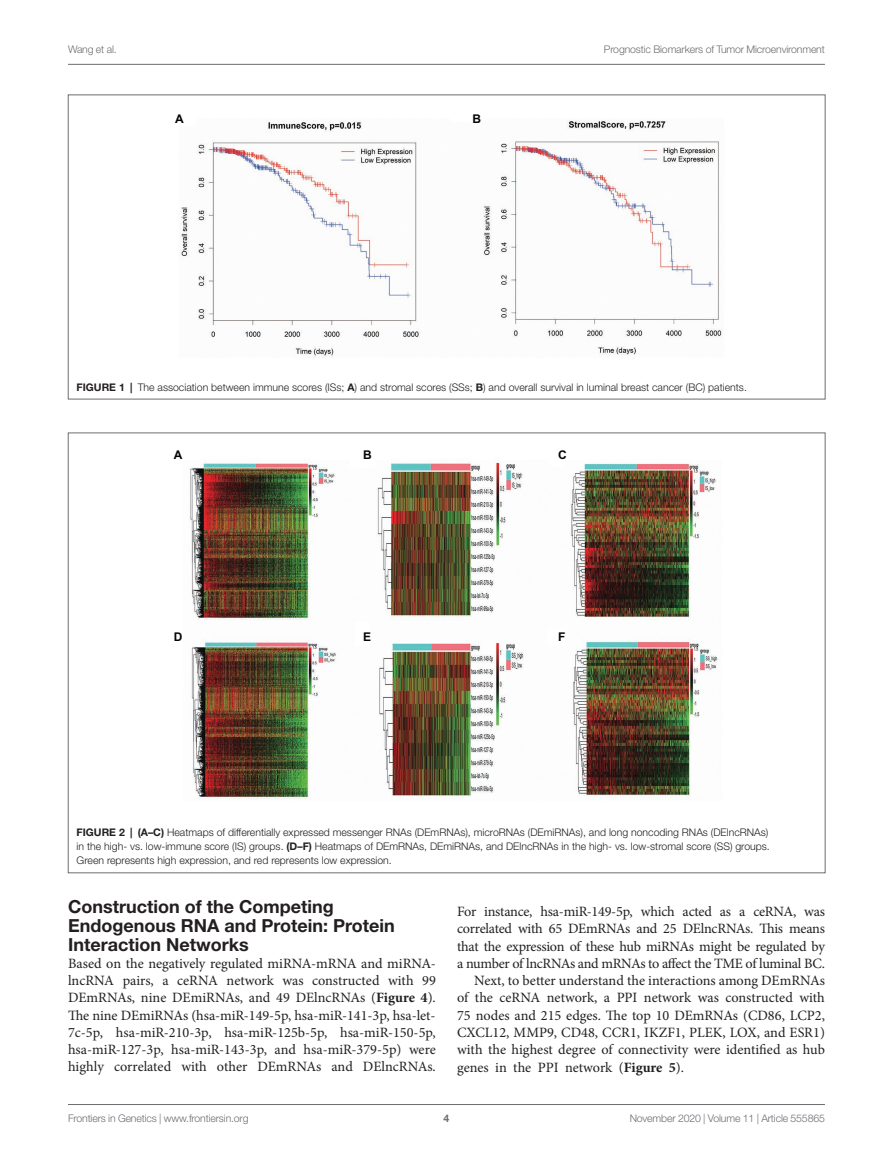
<style>
.page{position:relative;width:893px;height:1170px;background:#fff}
.page>*{position:absolute;margin:0;border:0;box-sizing:border-box;transform-origin:0 0}
.HEAD_2{font:700 18px/18.8px "Helvetica Neue LT Std";color:#231f20}
.TEXT_FLUSH{font:14.25px/17.2px "Minion Pro";letter-spacing:-.015em;color:#231f20;text-align:justify}
.TEXT{font:14.25px/17.2px "Minion Pro";color:#231f20;text-align:justify}
.t1{font:700 12px "Arial";color:#040503}
.FIG_LEG{font:300 10.5px/14.2px "Helvetica Neue LT Std";color:#231f20}
.t2{font:300 10.5px "Helvetica Neue LT Std";letter-spacing:-.015em;color:#6c6d70}
.t3{font:700 10.5px "Helvetica Neue LT Std";color:#6c6d70}
.s1{font-weight:700}
</style>
<div class="page">
<hr style="left:68px;top:64px;width:757px;height:1px;background:#6c6d70">
<hr style="left:68px;top:1104px;width:757px;height:1px;background:#6c6d70">
<img style="left:181px;top:120px;width:541px;height:237px">
<img style="left:189px;top:462px;width:529px;height:337px">
<p class="t2" style="left:68px;top:42px;width:50px">Wang et al.</p>
<p class="t2" style="left:604px;top:42px;width:223px">Prognostic Biomarkers of Tumor Microenvironment</p>
<p class="t1" style="left:175px;top:110px;width:10px">A</p>
<p class="t1" style="left:472px;top:110px;width:10px">B</p>
<p class="FIG_LEG" style="left:77px;top:379px;width:672px"><span class="s1">FIGURE 1 |</span> The association between immune scores (ISs; <span class="s1">A</span>) and stromal scores (SSs; <span class="s1">B</span>) and overall survival in luminal breast cancer (BC) patients.</p>
<p class="t1" style="left:174px;top:446px;width:10px">A</p>
<p class="t1" style="left:363px;top:446px;width:10px">B</p>
<p class="t1" style="left:558px;top:446px;width:10px">C</p>
<p class="t1" style="left:174px;top:628px;width:10px">D</p>
<p class="t1" style="left:363px;top:628px;width:10px">E</p>
<p class="t1" style="left:558px;top:628px;width:9px">F</p>
<p class="FIG_LEG" style="left:77px;top:824px;width:695px"><span class="s1">FIGURE 2 | (A–C)</span> Heatmaps of differentially expressed messenger RNAs (DEmRNAs), microRNAs (DEmiRNAs), and long noncoding RNAs (DElncRNAs) in the high- vs. low-immune score (IS) groups. <span class="s1">(D–F)</span> Heatmaps of DEmRNAs, DEmiRNAs, and DElncRNAs in the high- vs. low-stromal score (SS) groups.<br>Green represents high expression, and red represents low expression.</p>
<p class="HEAD_2" style="left:68px;top:896px;width:328px">Construction of the Competing<br>Endogenous RNA and Protein: Protein<br>Interaction Networks</p>
<p class="TEXT_FLUSH" style="left:68px;top:954px;width:369px">Based on the negatively regulated miRNA-mRNA and miRNA&shy;lncRNA pairs, a ceRNA network was constructed with 99<br>DEmRNAs, nine DEmiRNAs, and 49 DElncRNAs (<span class="s1">Figure 4</span>).<br>The nine DEmiRNAs (hsa-miR-149-5p, hsa-miR-141-3p, hsa-let-7c-5p, hsa-miR-210-3p, hsa-miR-125b-5p, hsa-miR-150-5p, hsa-miR-127-3p, hsa-miR-143-3p, and hsa-miR-379-5p) were highly correlated with other DEmRNAs and DElncRNAs.</p>
<p class="TEXT_FLUSH" style="left:457px;top:903px;width:369px">For instance, hsa-miR-149-5p, which acted as a ceRNA, was correlated with 65 DEmRNAs and 25 DElncRNAs. This means that the expression of these hub miRNAs might be regulated by a number of lncRNAs and mRNAs to affect the TME of luminal BC.</p>
<p class="TEXT" style="left:457px;top:972px;width:369px;text-indent:17px">Next, to better understand the interactions among DEmRNAs of the ceRNA network, a PPI network was constructed with 75 nodes and 215 edges. The top 10 DEmRNAs (CD86, LCP2, CXCL12, MMP9, CD48, CCR1, IKZF1, PLEK, LOX, and ESR1) with the highest degree of connectivity were identified as hub genes in the PPI network (<span class="s1">Figure 5</span>).</p>
<p class="t2" style="left:68px;top:1111px;width:182px">Frontiers in Genetics | www.frontiersin.org</p>
<p class="t3" style="left:444px;top:1111px;width:7px">4</p>
<p class="t2" style="left:630px;top:1111px;width:197px">November 2020 | Volume 11 | Article 555865</p>
</div>
